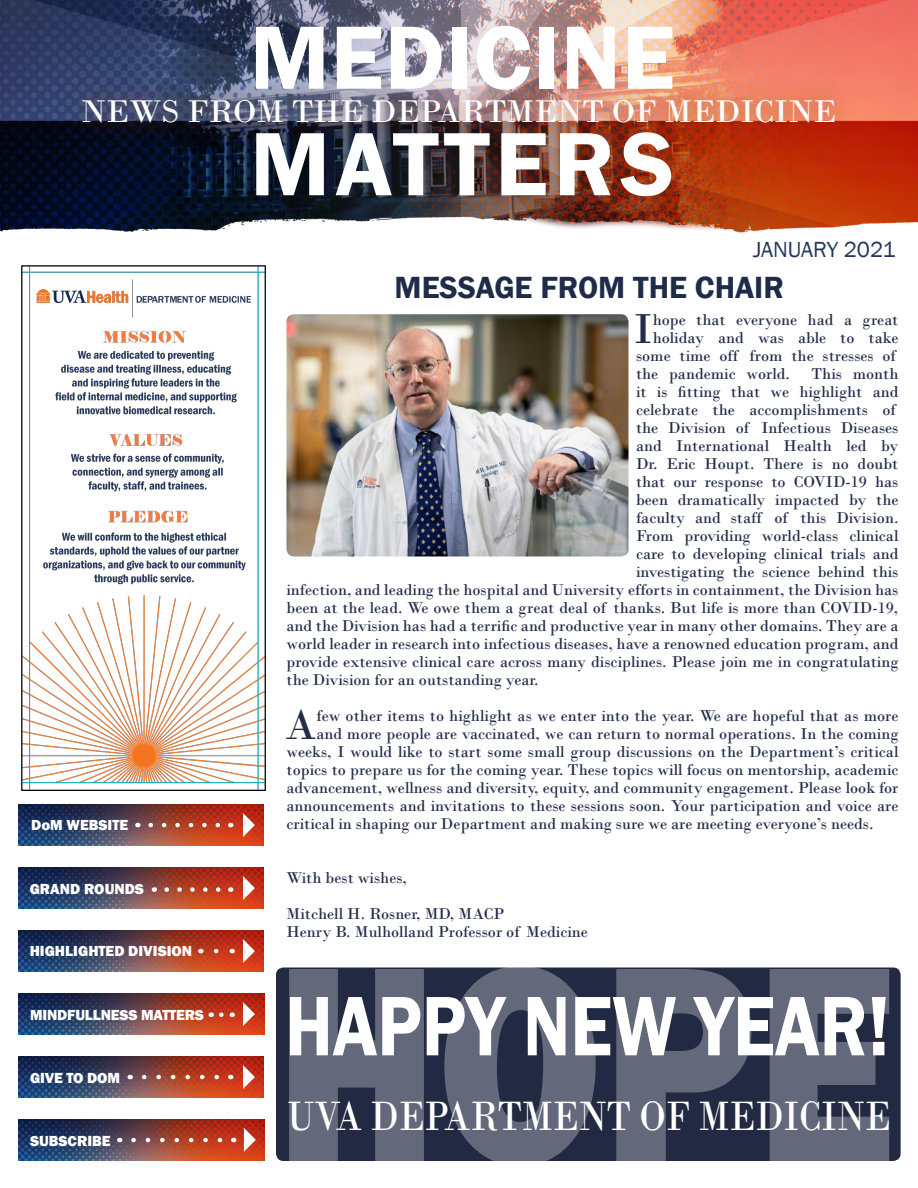
<style>
.page{position:relative;width:918px;height:1188px;background:#fff}
.page>*{position:absolute;margin:0;border:0;box-sizing:border-box;transform-origin:0 0}
.t1{font:800 291px "Franklin Gothic";color:#fff;scale:.82 1}
.t2{font:600 93px/106.5px "Franklin Gothic";letter-spacing:.01em;color:#fff}
.t3{font:600 87.45px "Franklin Gothic";color:#fff;scale:.84 1}
.t4{font:43.95px "Bodoni";color:#222c4a}
.t5{font:43.2px "Bodoni";letter-spacing:-.01em;color:#fff;scale:.87 1}
.t6{font:33px "Bodoni";color:#fff}
.t7{font:600 31.5px "Franklin Gothic";color:#1e2c49}
.t8{font:22.5px "Franklin Gothic";color:#20365c}
.t9{font:16.5px/36px "Bodoni";color:#222c4a}
.t10{font:800 15px "Franklin Gothic";color:#fff}
</style>
<div class="page">
<img style="left:286px;top:314px;width:342px;height:242px">
<img style="left:21px;top:265px;width:244px;height:526px">
<div style="left:276px;top:968px;width:625px;height:193px;background:#212a42;border-radius:8px"></div>
<img style="left:0;top:0;width:918px;height:233px">
<div style="left:61px;top:75px;width:797px;height:72px;background:#933013;opacity:.75"></div>
<img style="left:18px;top:867px;width:246px;height:41px">
<svg style="left:167px;top:887px;width:57px;height:5px"></svg>
<img style="left:18px;top:930px;width:246px;height:41px">
<svg style="left:216px;top:949px;width:8px;height:4px"></svg>
<img style="left:18px;top:993px;width:246px;height:41px">
<svg style="left:221px;top:1012px;width:5px;height:5px"></svg>
<img style="left:18px;top:1056px;width:246px;height:41px">
<svg style="left:144px;top:1075px;width:79px;height:4px"></svg>
<img style="left:18px;top:1119px;width:246px;height:41px">
<svg style="left:134px;top:1138px;width:92px;height:4px"></svg>
<img style="left:18px;top:804px;width:246px;height:41px">
<svg style="left:151px;top:823px;width:73px;height:4px"></svg>
<svg style="left:243px;top:813px;width:12px;height:24px"></svg>
<svg style="left:243px;top:876px;width:12px;height:24px"></svg>
<svg style="left:243px;top:939px;width:12px;height:24px"></svg>
<svg style="left:243px;top:1002px;width:12px;height:24px"></svg>
<svg style="left:243px;top:1065px;width:12px;height:24px"></svg>
<svg style="left:244px;top:1128px;width:12px;height:24px"></svg>
<h2 class="t2" style="left:250px;top:6px;width:427px">MEDICINE<br>MATTERS</h2>
<h3 class="t6" style="left:81px;top:92px;width:757px">NEWS FROM THE DEPARTMENT OF MEDICINE</h3>
<h3 class="t8" style="left:753px;top:235px;width:144px">JANUARY 2021</h3>
<p class="t10" style="left:31px;top:815px;width:99px">DoM WEBSITE</p>
<p class="t10" style="left:30px;top:880px;width:116px">GRAND ROUNDS</p>
<p class="t10" style="left:30px;top:941px;width:164px">HIGHLIGHTED DIVISION</p>
<p class="t10" style="left:30px;top:1005px;width:176px">MINDFULLNESS MATTERS</p>
<p class="t10" style="left:30px;top:1068px;width:91px">GIVE TO DOM</p>
<p class="t10" style="left:30px;top:1131px;width:82px">SUBSCRIBE</p>
<h3 class="t7" style="left:395px;top:268px;width:391px">MESSAGE FROM THE CHAIR</h3>
<h3 class="t4" style="left:634px;top:303px;width:20px">I</h3>
<p class="t9" style="left:653px;top:302px;width:247px">hope that everyone had a great</p>
<p class="t9" style="left:653px;top:320px;width:247px">holiday and was able to take</p>
<p class="t9" style="left:636px;top:338px;width:261px">some time off from the stresses of</p>
<p class="t9" style="left:636px;top:356px;width:156px">the pandemic world.</p>
<p class="t9" style="left:811px;top:356px;width:89px">This month</p>
<p class="t9" style="left:636px;top:374px;width:264px">it is fitting that we highlight and</p>
<p class="t9" style="left:636px;top:392px;width:261px">celebrate the accomplishments of</p>
<p class="t9" style="left:636px;top:410px;width:264px">the Division of Infectious Diseases</p>
<p class="t9" style="left:636px;top:428px;width:264px">and International Health led by</p>
<p class="t9" style="left:636px;top:446px;width:264px">Dr. Eric Houpt. There is no doubt</p>
<p class="t9" style="left:636px;top:464px;width:264px">that our response to COVID-19 has</p>
<p class="t9" style="left:636px;top:482px;width:264px">been dramatically impacted by the</p>
<p class="t9" style="left:636px;top:500px;width:264px">faculty and staff of this Division.</p>
<p class="t9" style="left:636px;top:518px;width:264px">From providing world-class clinical</p>
<p class="t9" style="left:636px;top:536px;width:264px">care to developing clinical trials and</p>
<p class="t9" style="left:636px;top:554px;width:264px">investigating the science behind this</p>
<p class="t9" style="left:286px;top:572px;width:613px">infection, and leading the hospital and University efforts in containment, the Division has</p>
<p class="t9" style="left:286px;top:590px;width:613px">been at the lead. We owe them a great deal of thanks. But life is more than COVID-19,</p>
<p class="t9" style="left:286px;top:608px;width:613px">and the Division has had a terrific and productive year in many other domains. They are a</p>
<p class="t9" style="left:286px;top:626px;width:614px">world leader in research into infectious diseases, have a renowned education program, and</p>
<p class="t9" style="left:286px;top:644px;width:613px">provide extensive clinical care across many disciplines. Please join me in congratulating</p>
<p class="t9" style="left:286px;top:662px;width:254px">the Division for an outstanding year.</p>
<h3 class="t4" style="left:285px;top:699px;width:33px">A</h3>
<p class="t9" style="left:316px;top:698px;width:584px">few other items to highlight as we enter into the year. We are hopeful that as more</p>
<p class="t9" style="left:316px;top:716px;width:584px">and more people are vaccinated, we can return to normal operations. In the coming</p>
<p class="t9" style="left:287px;top:734px;width:613px">weeks, I would like to start some small group discussions on the Department’s critical</p>
<p class="t9" style="left:287px;top:752px;width:614px">topics to prepare us for the coming year. These topics will focus on mentorship, academic</p>
<p class="t9" style="left:287px;top:770px;width:613px">advancement, wellness and diversity, equity, and community engagement. Please look for</p>
<p class="t9" style="left:287px;top:788px;width:613px">announcements and invitations to these sessions soon. Your participation and voice are</p>
<p class="t9" style="left:287px;top:806px;width:589px">critical in shaping our Department and making sure we are meeting everyone’s needs.</p>
<p class="t9" style="left:287px;top:860px;width:219px">With best wishes,<br>Mitchell H. Rosner, MD, MACP</p>
<p class="t9" style="left:287px;top:914px;width:303px">Henry B. Mulholland Professor of Medicine</p>
<h1 class="t1" style="left:275px;top:877px;width:757px">HOPE</h1>
<h3 class="t3" style="left:285px;top:972px;width:721px">HAPPY NEW YEAR!</h3>
<h3 class="t5" style="left:287px;top:1091px;width:696px">UVA DEPARTMENT OF MEDICINE</h3>
</div>
